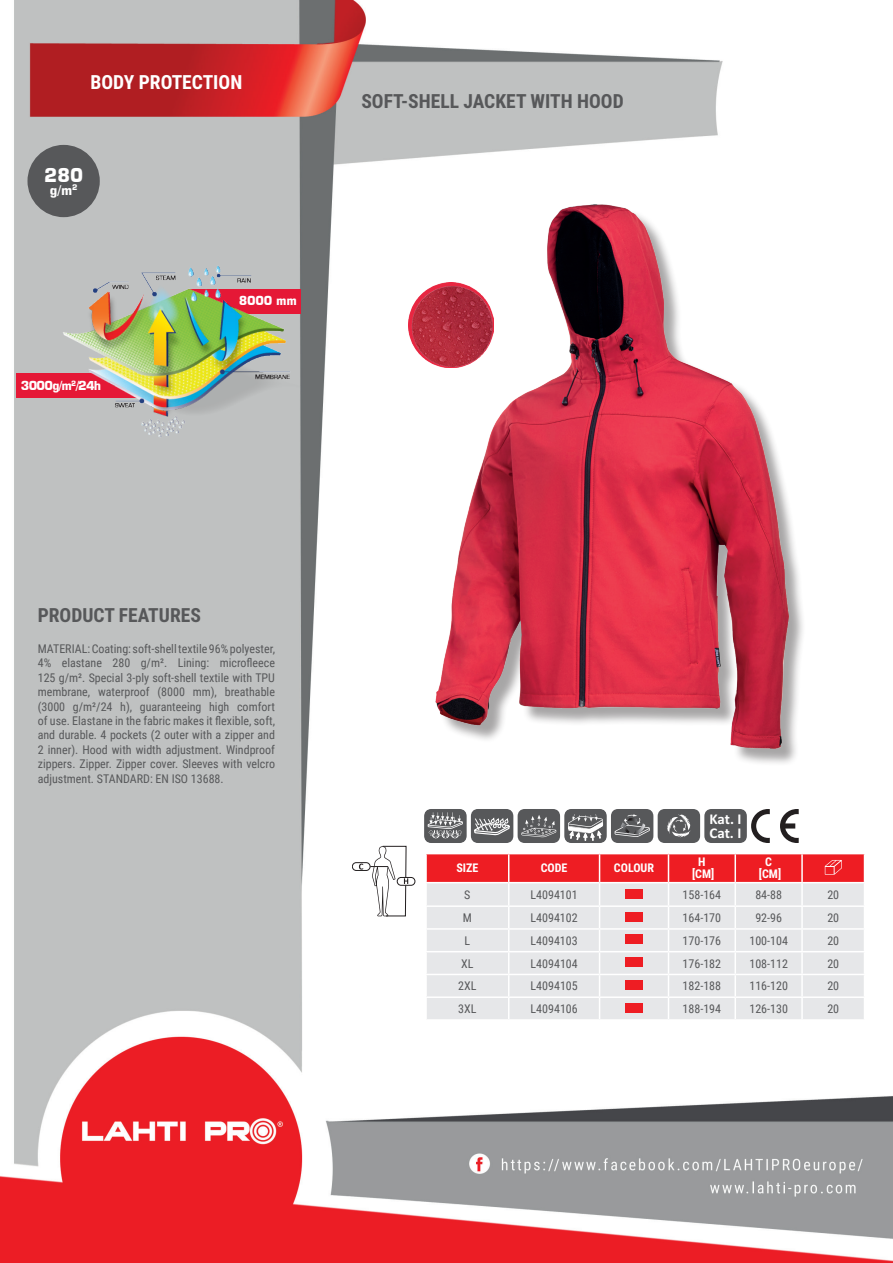
<style>
.page{position:relative;width:893px;height:1263px;background:#fff}
.page>*{position:absolute;margin:0;border:0;box-sizing:border-box;transform-origin:0 0}
.t1{font:700 19.5px "Roboto Condensed";color:#57585a}
.t2{font:700 19.5px "Roboto Condensed";color:#fff}
.t3{font:700 18.75px "Square 721 BT";color:#fff}
.t4{font:700 15px/13.8px "Calibri Profix";color:#fff}
.t5{font:700 13.05px "Square 721 BT";color:#fff}
.t6{font:700 12.3px "Square 721 BT";letter-spacing:-.06em;color:#fff}
.t7{font:12px/14.4px "Roboto Condensed";color:#57585a;text-align:justify}
.t8{font:700 12px/12px "Roboto Condensed";color:#fff;text-align:center}
</style>
<div class="page">
<img style="left:0;top:0;width:893px;height:1263px">
<div style="left:27px;top:145px;width:73px;height:72px;background:#57585a;border-radius:50%"></div>
<div style="left:438px;top:207px;width:369px;height:559px;background:#231f20;opacity:.4"></div>
<img style="left:436px;top:204px;width:353px;height:544px">
<hr style="left:425px;top:854px;width:2px;height:28px;background:#fff">
<hr style="left:425px;top:883px;width:2px;height:22px;background:#fff">
<hr style="left:425px;top:907px;width:2px;height:21px;background:#fff">
<hr style="left:425px;top:930px;width:2px;height:21px;background:#fff">
<hr style="left:425px;top:952px;width:2px;height:22px;background:#fff">
<hr style="left:425px;top:975px;width:2px;height:21px;background:#fff">
<hr style="left:425px;top:998px;width:2px;height:21px;background:#fff">
<hr style="left:425px;top:853px;width:84px;height:1px;background:#fff">
<hr style="left:425px;top:882px;width:84px;height:1px;background:#fff">
<hr style="left:425px;top:905px;width:84px;height:2px;background:#fff">
<hr style="left:425px;top:928px;width:84px;height:2px;background:#fff">
<hr style="left:425px;top:951px;width:84px;height:1px;background:#fff">
<hr style="left:425px;top:974px;width:84px;height:1px;background:#fff">
<hr style="left:425px;top:996px;width:84px;height:2px;background:#fff">
<hr style="left:425px;top:1019px;width:84px;height:2px;background:#fff">
<hr style="left:509px;top:1019px;width:91px;height:2px;background:#fff">
<hr style="left:600px;top:1019px;width:68px;height:2px;background:#fff">
<hr style="left:668px;top:1019px;width:67px;height:2px;background:#fff">
<hr style="left:735px;top:1019px;width:67px;height:2px;background:#fff">
<hr style="left:802px;top:1019px;width:63px;height:2px;background:#fff">
<svg style="left:426px;top:853px;width:439px;height:166px;background:#e9c7ca"></svg>
<div style="left:625px;top:889px;width:17px;height:10px;background:#ee1d23"></div>
<div style="left:625px;top:912px;width:17px;height:9px;background:#ee1d23"></div>
<div style="left:625px;top:934px;width:17px;height:10px;background:#ee1d23"></div>
<div style="left:625px;top:957px;width:17px;height:10px;background:#ee1d23"></div>
<div style="left:625px;top:980px;width:17px;height:10px;background:#ee1d23"></div>
<div style="left:625px;top:1003px;width:17px;height:10px;background:#ee1d23"></div>
<div style="left:425px;top:810px;width:41px;height:32px;background:#57585a;border-radius:7px"></div>
<div style="left:424px;top:809px;width:43px;height:34px;border:2px solid #57585a;border-radius:7px"></div>
<svg style="left:428px;top:812px;width:35px;height:27px"></svg>
<div style="left:472px;top:810px;width:41px;height:32px;background:#57585a;border-radius:7px"></div>
<div style="left:471px;top:809px;width:42px;height:34px;border:2px solid #57585a;border-radius:7px"></div>
<svg style="left:473px;top:817px;width:37px;height:19px"></svg>
<div style="left:518px;top:809px;width:42px;height:34px;background:#57585a;border-radius:7px"></div>
<svg style="left:521px;top:815px;width:35px;height:22px"></svg>
<div style="left:565px;top:810px;width:41px;height:32px;background:#57585a;border-radius:7px"></div>
<div style="left:564px;top:809px;width:43px;height:34px;border:2px solid #57585a;border-radius:7px"></div>
<svg style="left:568px;top:814px;width:35px;height:27px"></svg>
<div style="left:611px;top:809px;width:42px;height:34px;background:#57585a;border-radius:7px"></div>
<svg style="left:615px;top:814px;width:35px;height:23px"></svg>
<div style="left:658px;top:809px;width:42px;height:34px;background:#57585a;border-radius:7px"></div>
<svg style="left:667px;top:814px;width:23px;height:24px"></svg>
<div style="left:704px;top:809px;width:43px;height:34px;background:#57585a;border-radius:7px"></div>
<svg style="left:780px;top:809px;width:19px;height:34px"></svg>
<svg style="left:751px;top:809px;width:19px;height:34px"></svg>
<div style="left:352px;top:862px;width:18px;height:9px;background:#fff;border:1px solid #231f20;border-radius:4px"></div>
<svg style="left:359px;top:863px;width:4px;height:6px"></svg>
<svg style="left:397px;top:877px;width:18px;height:8px"></svg>
<svg style="left:370px;top:846px;width:38px;height:70px"></svg>
<img style="left:408px;top:282px;width:85px;height:85px">
<div style="left:16px;top:373px;width:147px;height:24px;background:#e51836"></div>
<img style="left:31px;top:265px;width:269px;height:173px">
<h1 class="t2" style="left:90px;top:69px;width:153px">BODY PROTECTION</h1>
<h2 class="t3" style="left:44px;top:163px;width:41px">280</h2>
<p class="t5" style="left:50px;top:182px;width:29px">g/m<sup>2</sup></p>
<p class="t6" style="left:239px;top:293px;width:60px">8000 mm</p>
<p class="t6" style="left:21px;top:378px;width:82px">3000g/m<sup>2</sup>/24h</p>
<h1 class="t1" style="left:361px;top:88px;width:264px">SOFT-SHELL JACKET WITH HOOD</h1>
<h1 class="t1" style="left:38px;top:601px;width:165px">PRODUCT FEATURES</h1>
<p class="t7" style="left:38px;top:641px;width:239px">MATERIAL: Coating: soft-shell textile 96% polyester, 4% elastane 280 g/m². Lining: microfleece 125 g/m². Special 3-ply soft-shell textile with TPU membrane, waterproof (8000 mm), breathable (3000 g/m²/24 h), guaranteeing high comfort of use. Elastane in the fabric makes it flexible, soft, and durable. 4 pockets (2 outer with a zipper and 2 inner). Hood with width adjustment. Windproof zippers. Zipper. Zipper cover. Sleeves with velcro adjustment. STANDARD: EN ISO 13688.</p>
<p class="t4" style="left:709px;top:811px;width:34px">Kat. I<br>Cat. I</p>
<p class="t8" style="left:456px;top:862px;width:23px">SIZE</p>
<p class="t8" style="left:541px;top:862px;width:28px">CODE</p>
<p class="t8" style="left:614px;top:862px;width:42px">COLOUR</p>
<p class="t8" style="left:692px;top:856px;width:24px">H [CM]</p>
<p class="t8" style="left:759px;top:856px;width:24px">C [CM]</p>
<p class="t7" style="left:464px;top:887px;width:8px">S</p>
<p class="t7" style="left:531px;top:887px;width:49px">L4094101</p>
<p class="t7" style="left:683px;top:887px;width:40px">158-164</p>
<p class="t7" style="left:755px;top:887px;width:28px">84-88</p>
<p class="t7" style="left:827px;top:887px;width:13px">20</p>
<p class="t7" style="left:463px;top:910px;width:11px">M</p>
<p class="t7" style="left:531px;top:910px;width:49px">L4094102</p>
<p class="t7" style="left:683px;top:910px;width:40px">164-170</p>
<p class="t7" style="left:755px;top:910px;width:28px">92-96</p>
<p class="t7" style="left:827px;top:910px;width:13px">20</p>
<p class="t7" style="left:465px;top:933px;width:7px">L</p>
<p class="t7" style="left:531px;top:933px;width:49px">L4094103</p>
<p class="t7" style="left:683px;top:933px;width:40px">170-176</p>
<p class="t7" style="left:749px;top:933px;width:40px">100-104</p>
<p class="t7" style="left:827px;top:933px;width:13px">20</p>
<p class="t7" style="left:461px;top:956px;width:14px">XL</p>
<p class="t7" style="left:531px;top:956px;width:49px">L4094104</p>
<p class="t7" style="left:683px;top:956px;width:40px">176-182</p>
<p class="t7" style="left:749px;top:956px;width:40px">108-112</p>
<p class="t7" style="left:827px;top:956px;width:13px">20</p>
<p class="t7" style="left:458px;top:978px;width:20px">2XL</p>
<p class="t7" style="left:531px;top:978px;width:49px">L4094105</p>
<p class="t7" style="left:683px;top:978px;width:40px">182-188</p>
<p class="t7" style="left:749px;top:978px;width:40px">116-120</p>
<p class="t7" style="left:827px;top:978px;width:13px">20</p>
<p class="t7" style="left:458px;top:1001px;width:20px">3XL</p>
<p class="t7" style="left:531px;top:1001px;width:49px">L4094106</p>
<p class="t7" style="left:683px;top:1001px;width:40px">188-194</p>
<p class="t7" style="left:749px;top:1001px;width:40px">126-130</p>
<p class="t7" style="left:827px;top:1001px;width:13px">20</p>
</div>
